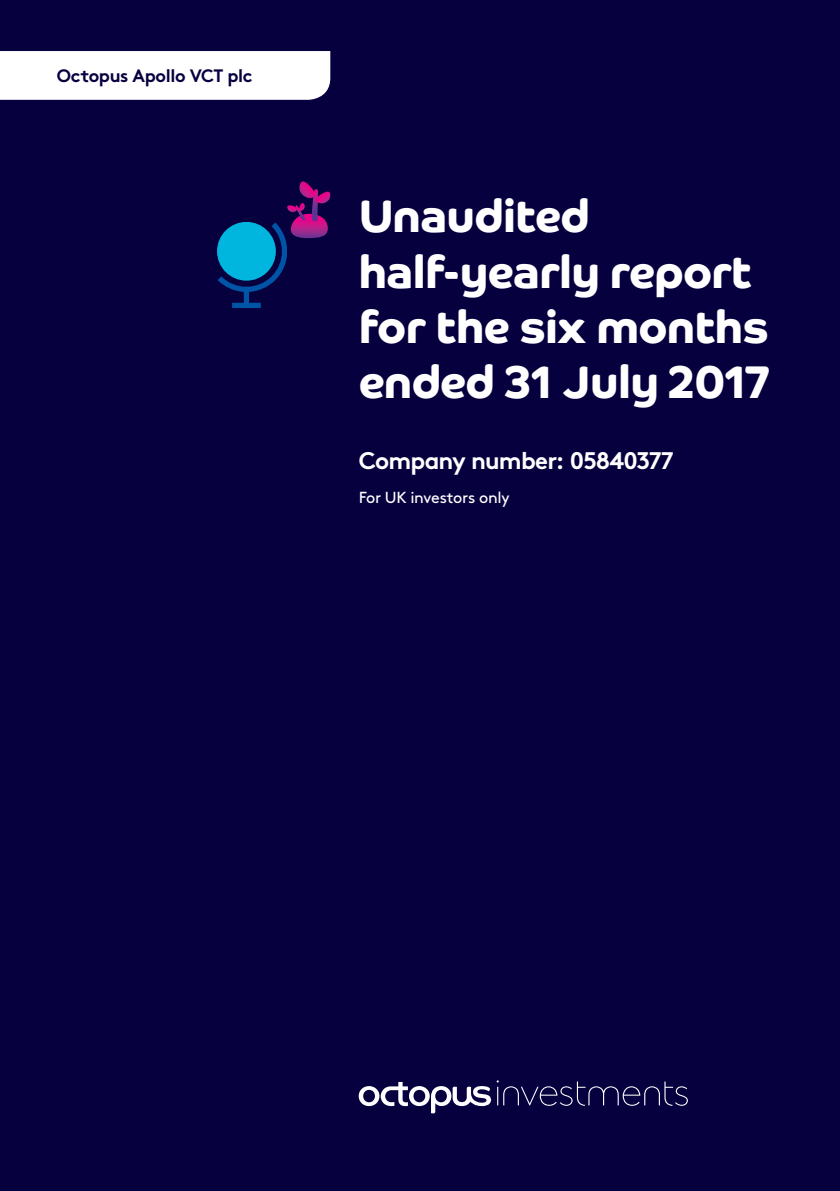
<style>
.page{position:relative;width:840px;height:1191px;background:#fff}
.page>*{position:absolute;margin:0;border:0;box-sizing:border-box;transform-origin:0 0}
.t1{font:700 46px/55.2px "Co Headline";letter-spacing:-.01em;color:#fff}
.t2{font:700 24px "Brown";letter-spacing:-.035em;color:#fff}
.t3{font:700 18px "Brown";letter-spacing:-.02em;color:#07003f}
.t4{font:16px "Brown";letter-spacing:-.015em;color:#fff}
</style>
<div class="page">
<div style="left:0;top:0;width:839px;height:1191px;background:#07003f"></div>
<div style="left:0;top:51px;width:330px;height:49px;background:#fff"></div>
<svg style="left:358px;top:1080px;width:329px;height:34px"></svg>
<svg style="left:217px;top:181px;width:113px;height:127px"></svg>
<p class="t3" style="left:57px;top:61px;width:197px">Octopus Apollo VCT plc</p>
<p class="t1" style="left:358px;top:189px;width:413px">Unaudited half-yearly report for the six months ended 31 July 2017</p>
<p class="t2" style="left:358px;top:441px;width:316px">Company number: 05840377</p>
<p class="t4" style="left:358px;top:485px;width:152px">For UK investors only</p>
</div>
